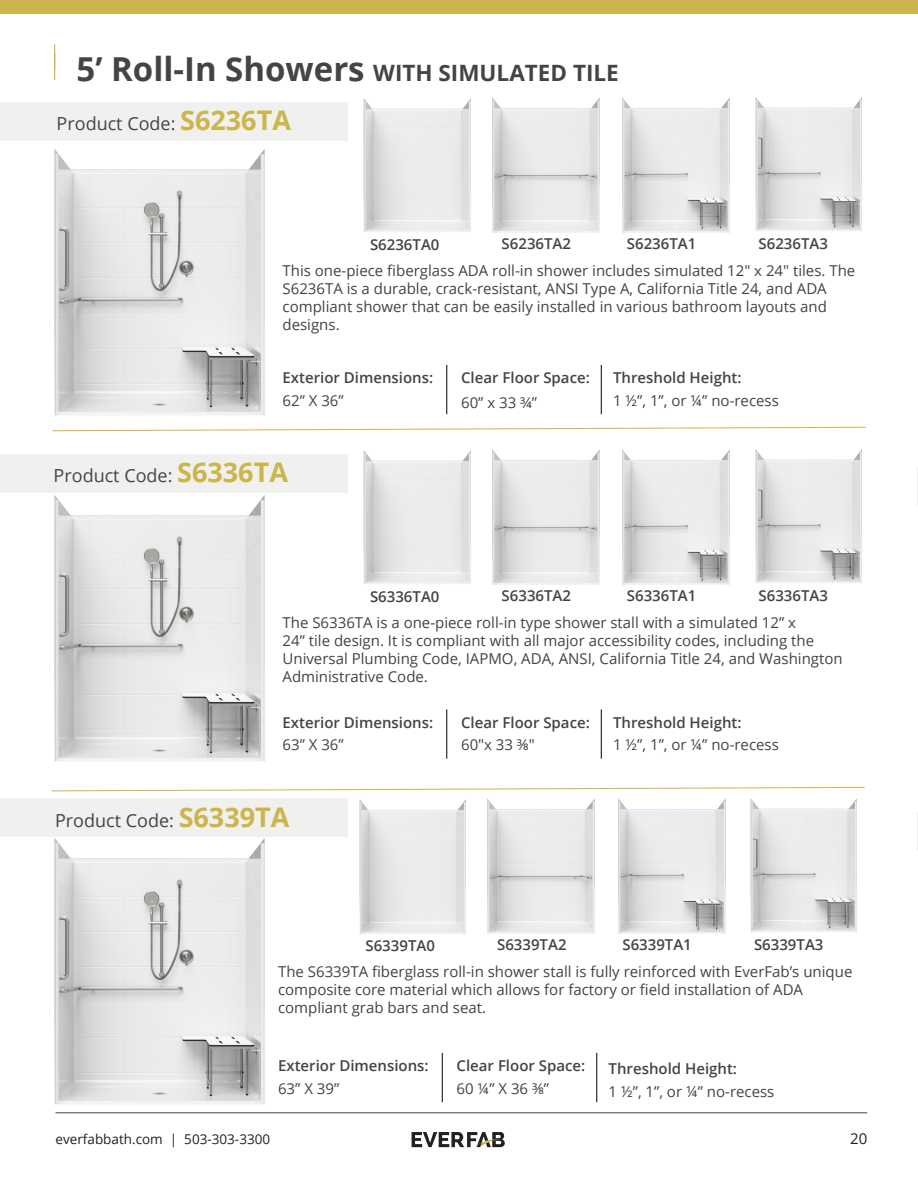
<style>
.page{position:relative;width:918px;height:1188px;background:#fff}
.page>*{position:absolute;margin:0;border:0;box-sizing:border-box;transform-origin:0 0}
.Product_Page_Titles{font:700 22.5px "Open Sans";color:#444}
.t1{font:18px "Open Sans";color:#444}
.t2{font:15px/18px "Open Sans";color:#434342}
.Product_Page_Configurations{font:600 15px/22.5px "Open Sans";color:#444}
.t3{font:15px/22.5px "Open Sans";color:#444}
.t4{font:15px "Open Sans";color:#231f20}
.t5{font:13.5px "Open Sans";color:#231f20}
.s1{font-size:33px}
.s2{font-weight:700;font-size:27px;color:#ccb54a}
.s3{font-weight:600}
.s4{font-weight:400}
</style>
<div class="page">
<hr style="left:56px;top:1113px;width:811px;height:1px;background:#444">
<svg style="left:412px;top:1132px;width:93px;height:16px"></svg>
<div style="left:0;top:0;width:918px;height:14px;background:#ccb54a"></div>
<svg style="left:52px;top:427px;width:814px;height:5px"></svg>
<div style="left:0;top:454px;width:348px;height:39px;background:#f0f0ee"></div>
<img style="left:54px;top:495px;width:211px;height:267px">
<img style="left:363px;top:450px;width:108px;height:134px">
<img style="left:492px;top:450px;width:108px;height:135px">
<img style="left:622px;top:450px;width:108px;height:135px">
<img style="left:755px;top:449px;width:107px;height:134px">
<hr style="left:447px;top:709px;width:1px;height:50px;background:#000">
<hr style="left:601px;top:709px;width:1px;height:50px;background:#000">
<svg style="left:51px;top:787px;width:814px;height:5px"></svg>
<div style="left:0;top:798px;width:348px;height:39px;background:#f0f0ee"></div>
<img style="left:54px;top:838px;width:211px;height:267px">
<img style="left:359px;top:800px;width:107px;height:134px">
<img style="left:487px;top:799px;width:108px;height:135px">
<img style="left:618px;top:799px;width:108px;height:135px">
<img style="left:750px;top:798px;width:107px;height:134px">
<hr style="left:442px;top:1053px;width:1px;height:49px;background:#000">
<hr style="left:597px;top:1053px;width:1px;height:49px;background:#000">
<div style="left:0;top:102px;width:348px;height:39px;background:#f0f0ee"></div>
<svg style="left:54px;top:44px;width:1px;height:36px"></svg>
<img style="left:54px;top:149px;width:211px;height:267px">
<img style="left:363px;top:98px;width:108px;height:134px">
<img style="left:492px;top:98px;width:108px;height:135px">
<img style="left:622px;top:98px;width:108px;height:135px">
<img style="left:755px;top:97px;width:107px;height:134px">
<hr style="left:447px;top:365px;width:1px;height:49px;background:#000">
<hr style="left:601px;top:365px;width:1px;height:49px;background:#000">
<hr style="left:917px;top:467px;width:1px;height:39px;background:#b5b4ab">
<hr style="left:917px;top:812px;width:1px;height:39px;background:#b5b4ab">
<p class="Product_Page_Titles" style="left:77px;top:57px;width:544px"><span class="s1">5’ Roll-In Showers</span> WITH SIMULATED TILE</p>
<p class="t1" style="left:57px;top:111px;width:236px">Product Code: <span class="s2">S6236TA</span></p>
<p class="Product_Page_Configurations" style="left:370px;top:233px;width:71px">S6236TA0</p>
<p class="Product_Page_Configurations" style="left:502px;top:232px;width:71px">S6236TA2</p>
<p class="Product_Page_Configurations" style="left:627px;top:232px;width:71px">S6236TA1</p>
<p class="Product_Page_Configurations" style="left:759px;top:232px;width:71px">S6236TA3</p>
<p class="t2" style="left:283px;top:261px;width:574px">This one-piece fiberglass ADA roll-in shower includes simulated 12" x 24" tiles. The S6236TA is a durable, crack-resistant, ANSI Type A, California Title 24, and ADA compliant shower that can be easily installed in various bathroom layouts and designs.</p>
<p class="t3" style="left:613px;top:366px;width:167px"><span class="s3">Threshold Height:<br></span>1 ½”, 1”, or ¼” no-recess</p>
<p class="Product_Page_Configurations" style="left:461px;top:365px;width:130px;line-height:24.8px">Clear Floor Space:<br><span class="s4">60” x 33 ¾”</span></p>
<p class="Product_Page_Configurations" style="left:283px;top:366px;width:152px">Exterior Dimensions:<br><span class="s4">62” X 36”</span></p>
<p class="t1" style="left:54px;top:463px;width:236px">Product Code: <span class="s2">S6336TA</span></p>
<p class="Product_Page_Configurations" style="left:370px;top:585px;width:71px">S6336TA0</p>
<p class="Product_Page_Configurations" style="left:502px;top:584px;width:71px">S6336TA2</p>
<p class="Product_Page_Configurations" style="left:627px;top:584px;width:71px">S6336TA1</p>
<p class="Product_Page_Configurations" style="left:759px;top:584px;width:71px">S6336TA3</p>
<p class="t2" style="left:283px;top:613px;width:562px">The S6336TA is a one-piece roll-in type shower stall with a simulated 12” x<br>24” tile design. It is compliant with all major accessibility codes, including the Universal Plumbing Code, IAPMO, ADA, ANSI, California Title 24, and Washington Administrative Code.</p>
<p class="t3" style="left:613px;top:711px;width:167px"><span class="s3">Threshold Height:<br></span>1 ½”, 1”, or ¼” no-recess</p>
<p class="Product_Page_Configurations" style="left:461px;top:711px;width:130px">Clear Floor Space:<br><span class="s4">60″x 33 ⅜″</span></p>
<p class="Product_Page_Configurations" style="left:283px;top:711px;width:152px">Exterior Dimensions:<br><span class="s4">63” X 36”</span></p>
<p class="t1" style="left:55px;top:808px;width:236px">Product Code: <span class="s2">S6339TA</span></p>
<p class="Product_Page_Configurations" style="left:365px;top:934px;width:71px">S6339TA0</p>
<p class="Product_Page_Configurations" style="left:497px;top:933px;width:71px">S6339TA2</p>
<p class="Product_Page_Configurations" style="left:622px;top:933px;width:71px">S6339TA1</p>
<p class="Product_Page_Configurations" style="left:754px;top:933px;width:71px">S6339TA3</p>
<p class="t2" style="left:278px;top:963px;width:576px">The S6339TA fiberglass roll-in shower stall is fully reinforced with EverFab’s unique composite core material which allows for factory or field installation of ADA compliant grab bars and seat.</p>
<p class="Product_Page_Configurations" style="left:278px;top:1054px;width:152px">Exterior Dimensions:<br><span class="s4">63” X 39”</span></p>
<p class="Product_Page_Configurations" style="left:457px;top:1054px;width:130px">Clear Floor Space:<br><span class="s4">60 ¼” X 36 ⅜”</span></p>
<p class="t3" style="left:609px;top:1057px;width:167px"><span class="s3">Threshold Height:<br></span>1 ½”, 1”, or ¼” no-recess</p>
<p class="t5" style="left:56px;top:1130px;width:216px">everfabbath.com | 503-303-3300</p>
<p class="t4" style="left:850px;top:1128px;width:19px">20</p>
</div>
